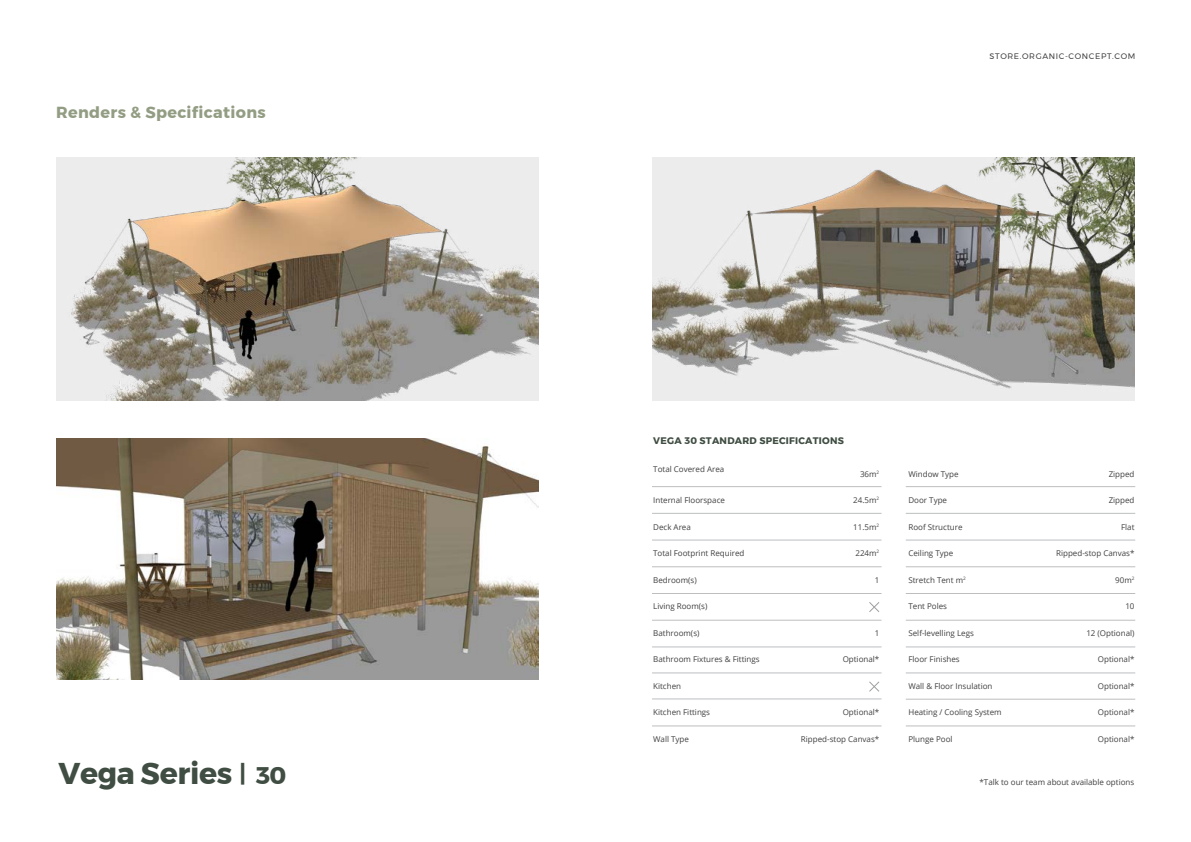
<style>
.page{position:relative;width:1191px;height:842px;background:#fff}
.page>*{position:absolute;margin:0;border:0;box-sizing:border-box;transform-origin:0 0}
.t1{font:700 30px "Montserrat";letter-spacing:-.01em;color:#3f4d42}
.t2{font:700 16px "Montserrat";letter-spacing:.02em;color:#939d83}
.t3{font:700 9.5px "Montserrat";letter-spacing:.025em;color:#3f4d42}
.t4{font:8px "Open Sans";color:#414042}
.t5{font:8px "Montserrat";letter-spacing:.08em;color:#404042}
.s1{font-style:inherit}
.s2{font-size:24px}
</style>
<div class="page">
<img style="left:57px;top:438px;width:482px;height:241px">
<img style="left:57px;top:157px;width:482px;height:244px">
<img style="left:652px;top:157px;width:482px;height:244px">
<svg style="left:869px;top:602px;width:11px;height:10px"></svg>
<svg style="left:869px;top:681px;width:11px;height:11px"></svg>
<hr style="left:652px;top:486px;width:229px;height:1px;background:#bcbec0">
<hr style="left:652px;top:513px;width:229px;height:1px;background:#bcbec0">
<hr style="left:652px;top:540px;width:229px;height:1px;background:#bcbec0">
<hr style="left:652px;top:566px;width:229px;height:1px;background:#bcbec0">
<hr style="left:652px;top:593px;width:229px;height:1px;background:#bcbec0">
<hr style="left:652px;top:620px;width:229px;height:1px;background:#bcbec0">
<hr style="left:652px;top:647px;width:229px;height:1px;background:#bcbec0">
<hr style="left:652px;top:673px;width:229px;height:1px;background:#bcbec0">
<hr style="left:652px;top:699px;width:229px;height:1px;background:#bcbec0">
<hr style="left:652px;top:726px;width:229px;height:1px;background:#bcbec0">
<hr style="left:905px;top:699px;width:230px;height:1px;background:#bcbec0">
<hr style="left:905px;top:726px;width:230px;height:1px;background:#bcbec0">
<hr style="left:905px;top:486px;width:230px;height:1px;background:#bcbec0">
<hr style="left:905px;top:513px;width:230px;height:1px;background:#bcbec0">
<hr style="left:905px;top:540px;width:230px;height:1px;background:#bcbec0">
<hr style="left:905px;top:566px;width:230px;height:1px;background:#bcbec0">
<hr style="left:905px;top:593px;width:230px;height:1px;background:#bcbec0">
<hr style="left:905px;top:620px;width:230px;height:1px;background:#bcbec0">
<hr style="left:905px;top:647px;width:230px;height:1px;background:#bcbec0">
<hr style="left:905px;top:673px;width:230px;height:1px;background:#bcbec0">
<h2 class="t2" style="left:56px;top:100px;width:211px">Renders &amp; Specifications</h2>
<h1 class="t1" style="left:58px;top:749px;width:230px"><span class="s1">Vega</span> Series <span class="s2">| 30</span></h1>
<p class="t5" style="left:989px;top:50px;width:147px">STORE.ORGANIC-CONCEPT.COM</p>
<p class="t3" style="left:653px;top:433px;width:192px"><span class="s1">VEGA</span> 30 STANDARD SPECIFICATIONS</p>
<p class="t4" style="left:653px;top:464px;width:73px">Total Covered Area</p>
<p class="t4" style="left:860px;top:468px;width:21px">36m<sup>2</sup></p>
<p class="t4" style="left:653px;top:495px;width:73px">Internal Floorspace</p>
<p class="t4" style="left:853px;top:495px;width:27px">24.5m<sup>2</sup></p>
<p class="t4" style="left:653px;top:521px;width:39px">Deck Area</p>
<p class="t4" style="left:853px;top:521px;width:27px">11.5m<sup>2</sup></p>
<p class="t4" style="left:653px;top:548px;width:93px">Total Footprint Required</p>
<p class="t4" style="left:855px;top:548px;width:25px">224m<sup>2</sup></p>
<p class="t4" style="left:653px;top:574px;width:45px">Bedroom(s)</p>
<p class="t4" style="left:874px;top:574px;width:6px">1</p>
<p class="t4" style="left:653px;top:601px;width:56px">Living Room(s)</p>
<p class="t4" style="left:653px;top:627px;width:48px">Bathroom(s)</p>
<p class="t4" style="left:874px;top:627px;width:6px">1</p>
<p class="t4" style="left:653px;top:654px;width:108px">Bathroom Fixtures &amp; Fittings</p>
<p class="t4" style="left:842px;top:654px;width:38px">Optional*</p>
<p class="t4" style="left:653px;top:680px;width:29px">Kitchen</p>
<p class="t4" style="left:653px;top:707px;width:58px">Kitchen Fittings</p>
<p class="t4" style="left:842px;top:707px;width:38px">Optional*</p>
<p class="t4" style="left:653px;top:733px;width:37px">Wall Type</p>
<p class="t4" style="left:801px;top:733px;width:80px">Ripped-stop Canvas*</p>
<p class="t4" style="left:908px;top:468px;width:52px">Window Type</p>
<p class="t4" style="left:1108px;top:468px;width:27px">Zipped</p>
<p class="t4" style="left:908px;top:495px;width:40px">Door Type</p>
<p class="t4" style="left:1108px;top:495px;width:27px">Zipped</p>
<p class="t4" style="left:908px;top:521px;width:56px">Roof Structure</p>
<p class="t4" style="left:1121px;top:521px;width:15px">Flat</p>
<p class="t4" style="left:908px;top:548px;width:46px">Ceiling Type</p>
<p class="t4" style="left:1056px;top:548px;width:80px">Ripped-stop Canvas*</p>
<p class="t4" style="left:908px;top:574px;width:59px">Stretch Tent m<sup>2</sup></p>
<p class="t4" style="left:1115px;top:574px;width:21px">90m<sup>2</sup></p>
<p class="t4" style="left:908px;top:601px;width:40px">Tent Poles</p>
<p class="t4" style="left:1125px;top:601px;width:11px">10</p>
<p class="t4" style="left:908px;top:627px;width:67px">Self-levelling Legs</p>
<p class="t4" style="left:1086px;top:627px;width:50px">12 (Optional)</p>
<p class="t4" style="left:908px;top:654px;width:53px">Floor Finishes</p>
<p class="t4" style="left:1097px;top:654px;width:38px">Optional*</p>
<p class="t4" style="left:908px;top:680px;width:85px">Wall &amp; Floor Insulation</p>
<p class="t4" style="left:1097px;top:680px;width:38px">Optional*</p>
<p class="t4" style="left:908px;top:707px;width:95px">Heating / Cooling System</p>
<p class="t4" style="left:1097px;top:707px;width:38px">Optional*</p>
<p class="t4" style="left:908px;top:733px;width:46px">Plunge Pool</p>
<p class="t4" style="left:1097px;top:733px;width:38px">Optional*</p>
<p class="t4" style="left:979px;top:776px;width:156px">*Talk to our team about available options</p>
</div>
